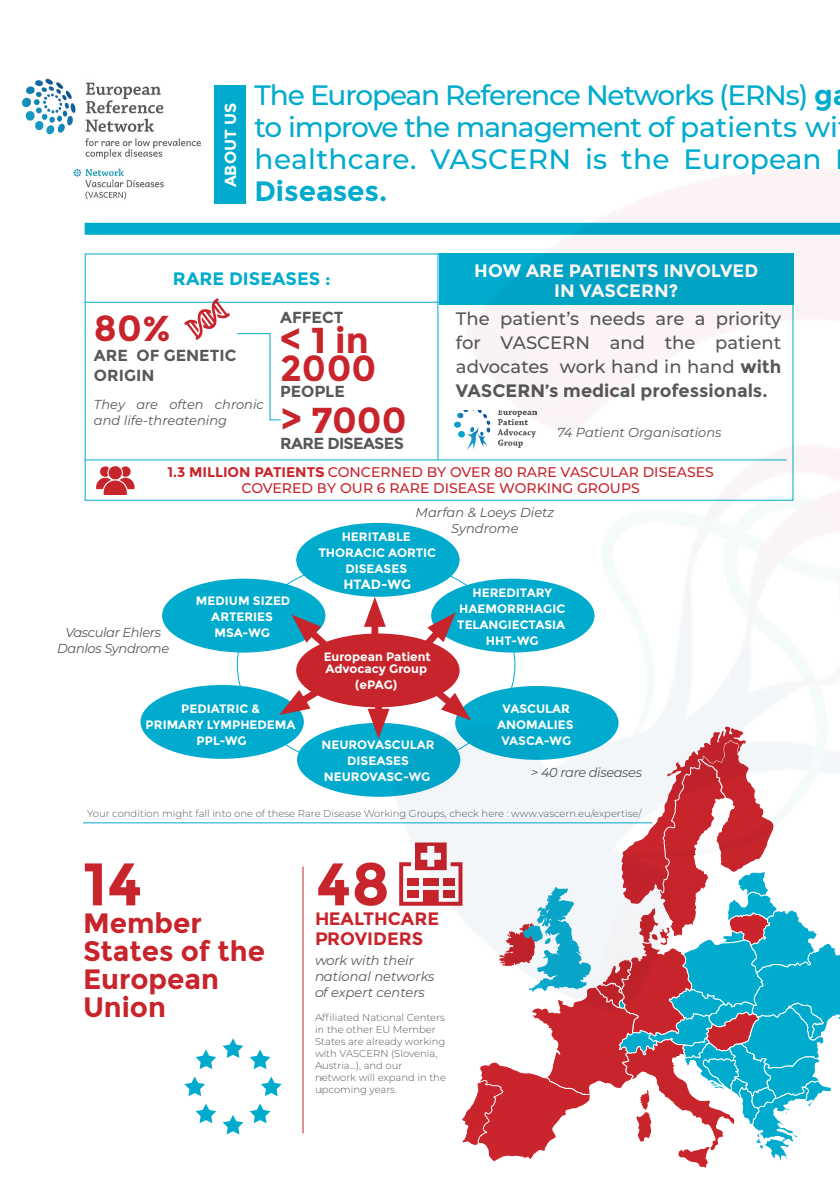
<style>
.page{position:relative;width:840px;height:1191px;background:#fff}
.page>*{position:absolute;margin:0;border:0;box-sizing:border-box;transform-origin:0 0}
.Corps_de_texte_de_se{font:700 60px "Montserrat";color:#c8242b}
.Corps_de_texte_de_se-2{font:700 36px/28px "Montserrat";color:#c8242b}
.Corps_de_texte_de_se-3{font:500 28px/32px "Montserrat";letter-spacing:-.04em;color:#00abcd}
.Corps_de_texte_de_se-4{font:700 28px/28px "Montserrat";color:#c8242b}
.Corps_de_texte_de_se-5{font:500 18px/24px "Montserrat";color:#57585a;text-align:justify}
.Corps_de_texte_de_se-6{font:700 18px "Montserrat";color:#fff}
.Corps_de_texte_de_se-7{font:700 18px "Montserrat";color:#c8242b}
.Corps_de_texte_de_se-8{font:700 18px "Montserrat";color:#00abcd}
.Corps_de_texte_de_se-9{font:700 16px/20px "Montserrat";color:#57585a}
.Corps_de_texte_de_se-10{font:700 16px "Montserrat";letter-spacing:-.04em;color:#57585a}
.Corps_de_texte_de_se-11{font:700 16px "Montserrat";color:#fff}
.Corps_de_texte_de_se-12{font:500 14px "Montserrat";color:#c8242b}
.Corps_de_texte_de_se-13{font:700 13.4px "Montserrat";color:#fff}
.Corps_de_texte_de_se-14{font:italic 13px/16px "Montserrat";color:#57585a}
.Corps_de_texte_de_se-15{font:italic 13px "Montserrat";letter-spacing:-.03em;color:#57585a}
.Corps_de_texte_de_se-16{font:700 12.2px/16px "Montserrat";color:#fff;text-align:center}
.Corps_de_texte_de_se-17{font:300 10px/12px "Montserrat";color:#57585a}
.s1{font-weight:700}
</style>
<div class="page">
<hr style="left:83px;top:822px;width:569px;height:1px;background:#00abcd">
<img style="left:21px;top:78px;width:198px;height:126px">
<div style="left:85px;top:223px;width:754px;height:12px;background:#00abcd"></div>
<div style="left:214px;top:85px;width:31px;height:118px;background:#00abcd"></div>
<hr style="left:302px;top:866px;width:1px;height:267px;background:#c8242b">
<svg style="left:222px;top:1038px;width:21px;height:20px"></svg>
<svg style="left:222px;top:1115px;width:21px;height:19px"></svg>
<svg style="left:195px;top:1049px;width:21px;height:20px"></svg>
<svg style="left:249px;top:1103px;width:21px;height:20px"></svg>
<svg style="left:184px;top:1076px;width:21px;height:20px"></svg>
<svg style="left:261px;top:1076px;width:20px;height:20px"></svg>
<svg style="left:195px;top:1103px;width:21px;height:20px"></svg>
<svg style="left:249px;top:1049px;width:21px;height:20px"></svg>
<hr style="left:85px;top:302px;width:355px;height:1px;background:#00abcd">
<hr style="left:85px;top:459px;width:701px;height:1px;background:#00abcd">
<svg style="left:237px;top:333px;width:44px;height:88px"></svg>
<svg style="left:184px;top:298px;width:46px;height:42px"></svg>
<svg style="left:96px;top:466px;width:38px;height:29px"></svg>
<svg style="left:462px;top:1134px;width:336px;height:33px"></svg>
<div style="left:296px;top:523px;width:163px;height:74px;background:#00abcd;border-radius:50%"></div>
<div style="left:162px;top:578px;width:163px;height:74px;background:#00abcd;border-radius:50%"></div>
<div style="left:140px;top:685px;width:164px;height:74px;background:#00abcd;border-radius:50%"></div>
<svg style="left:291px;top:614px;width:30px;height:32px"></svg>
<svg style="left:279px;top:674px;width:42px;height:41px"></svg>
<div style="left:296px;top:633px;width:163px;height:74px;background:#c8242b;border-radius:50%"></div>
<div style="left:297px;top:723px;width:163px;height:74px;background:#00abcd;border-radius:50%"></div>
<img style="left:321px;top:170px;width:518px;height:964px">
<p class="Corps_de_texte_de_se-11" style="left:221px;top:187px;width:86px;rotate:-90deg">ABOUT US</p>
<p class="Corps_de_texte_de_se-3" style="left:254px;top:78px;width:584px">The European Reference Networks (ERNs) <span class="s1">g </span>to improve the management of patients wi healthcare. VASCERN is the European<br><span class="s1">Diseases.</span></p>
<p class="Corps_de_texte_de_se-8" style="left:173px;top:268px;width:159px">RARE DISEASES :</p>
<p class="Corps_de_texte_de_se-6" style="left:474px;top:260px;width:285px">HOW ARE PATIENTS INVOLVED</p>
<p class="Corps_de_texte_de_se-6" style="left:554px;top:280px;width:125px">IN VASCERN?</p>
<p class="Corps_de_texte_de_se-5" style="left:455px;top:306px;width:327px">The patient’s needs are a priority for VASCERN and the patient advocates work hand in hand <span class="s1">with VASCERN’s medical professionals.</span></p>
<p class="Corps_de_texte_de_se-14" style="left:557px;top:424px;width:166px">74 Patient Organisations</p>
<p class="Corps_de_texte_de_se-9" style="left:280px;top:307px;width:65px">AFFECT</p>
<p class="Corps_de_texte_de_se-2" style="left:280px;top:326px;width:98px">&lt; 1 in<br>2000</p>
<p class="Corps_de_texte_de_se-9" style="left:280px;top:381px;width:66px">PEOPLE</p>
<p class="Corps_de_texte_de_se-2" style="left:280px;top:406px;width:128px">&gt; 7000</p>
<p class="Corps_de_texte_de_se-10" style="left:280px;top:434px;width:125px">RARE DISEASES</p>
<p class="Corps_de_texte_de_se-12" style="left:167px;top:462px;width:547px"><span class="s1">1.3 MILLION PATIENTS</span> CONCERNED BY OVER 80 RARE VASCULAR DISEASES</p>
<p class="Corps_de_texte_de_se-12" style="left:241px;top:478px;width:399px">COVERED BY OUR 6 RARE DISEASE WORKING GROUPS</p>
<p class="Corps_de_texte_de_se-2" style="left:94px;top:314px;width:79px">80%</p>
<p class="Corps_de_texte_de_se-9" style="left:94px;top:345px;width:144px">ARE OF GENETIC<br>ORIGIN</p>
<p class="Corps_de_texte_de_se-14" style="left:94px;top:396px;width:171px">They are often chronic and life-threatening</p>
<p class="Corps_de_texte_de_se-15" style="left:65px;top:623px;width:97px">Vascular Ehlers</p>
<p class="Corps_de_texte_de_se-15" style="left:57px;top:639px;width:113px">Danlos Syndrome</p>
<p class="Corps_de_texte_de_se-16" style="left:196px;top:593px;width:96px">MEDIUM SIZED<br>ARTERIES</p>
<p class="Corps_de_texte_de_se-16" style="left:214px;top:625px;width:57px">MSA-WG</p>
<p class="Corps_de_texte_de_se-16" style="left:145px;top:701px;width:151px">PEDIATRIC &amp;<br>PRIMARY LYMPHEDEMA</p>
<p class="Corps_de_texte_de_se-16" style="left:196px;top:733px;width:52px">PPL-WG</p>
<p class="Corps_de_texte_de_se-14" style="left:415px;top:504px;width:140px;text-align:center">Marfan &amp; Loeys Dietz<br>Syndrome</p>
<p class="Corps_de_texte_de_se-16" style="left:318px;top:529px;width:119px">HERITABLE<br>THORACIC AORTIC<br>DISEASES</p>
<p class="Corps_de_texte_de_se-13" style="left:343px;top:576px;width:69px">HTAD-WG</p>
<p class="Corps_de_texte_de_se-16" style="left:457px;top:585px;width:109px">HEREDITARY<br>HAEMORRHAGIC<br>TELANGIECTASIA</p>
<p class="Corps_de_texte_de_se-16" style="left:485px;top:633px;width:54px">HHT-WG</p>
<p class="Corps_de_texte_de_se-16" style="left:323px;top:651px;width:109px;line-height:12px;text-align:left">European Patient<br>Advocacy Group</p>
<p class="Corps_de_texte_de_se-16" style="left:355px;top:677px;width:44px">(ePAG)</p>
<p class="Corps_de_texte_de_se-16" style="left:321px;top:737px;width:115px">NEUROVASCULAR</p>
<p class="Corps_de_texte_de_se-16" style="left:347px;top:753px;width:63px">DISEASES</p>
<p class="Corps_de_texte_de_se-16" style="left:323px;top:769px;width:108px">NEUROVASC-WG</p>
<p class="Corps_de_texte_de_se-16" style="left:502px;top:701px;width:69px">VASCULAR</p>
<p class="Corps_de_texte_de_se-16" style="left:496px;top:717px;width:78px">ANOMALIES</p>
<p class="Corps_de_texte_de_se-16" style="left:501px;top:733px;width:71px">VASCA-WG</p>
<p class="Corps_de_texte_de_se-15" style="left:530px;top:763px;width:113px">&gt; 40 rare diseases</p>
<p class="Corps_de_texte_de_se-17" style="left:87px;top:807px;width:555px">Your condition might fall into one of these Rare Disease Working Groups, check here : www.vascern.eu/expertise/</p>
<p class="Corps_de_texte_de_se" style="left:83px;top:848px;width:61px">14</p>
<p class="Corps_de_texte_de_se" style="left:316px;top:848px;width:75px">48</p>
<p class="Corps_de_texte_de_se-4" style="left:83px;top:909px;width:183px">Member<br>States of the<br>European<br>Union</p>
<p class="Corps_de_texte_de_se-7" style="left:315px;top:908px;width:126px">HEALTHCARE</p>
<p class="Corps_de_texte_de_se-7" style="left:315px;top:928px;width:110px">PROVIDERS</p>
<p class="Corps_de_texte_de_se-14" style="left:315px;top:952px;width:121px">work with their national networks</p>
<p class="Corps_de_texte_de_se-14" style="left:315px;top:984px;width:111px">of expert centers</p>
<p class="Corps_de_texte_de_se-17" style="left:315px;top:1011px;width:132px">Affiliated National Centers in the other EU Member<br>States are already working with VASCERN (Slovenia,<br>Austria…), and our<br>network will expand in the upcoming years.</p>
</div>
